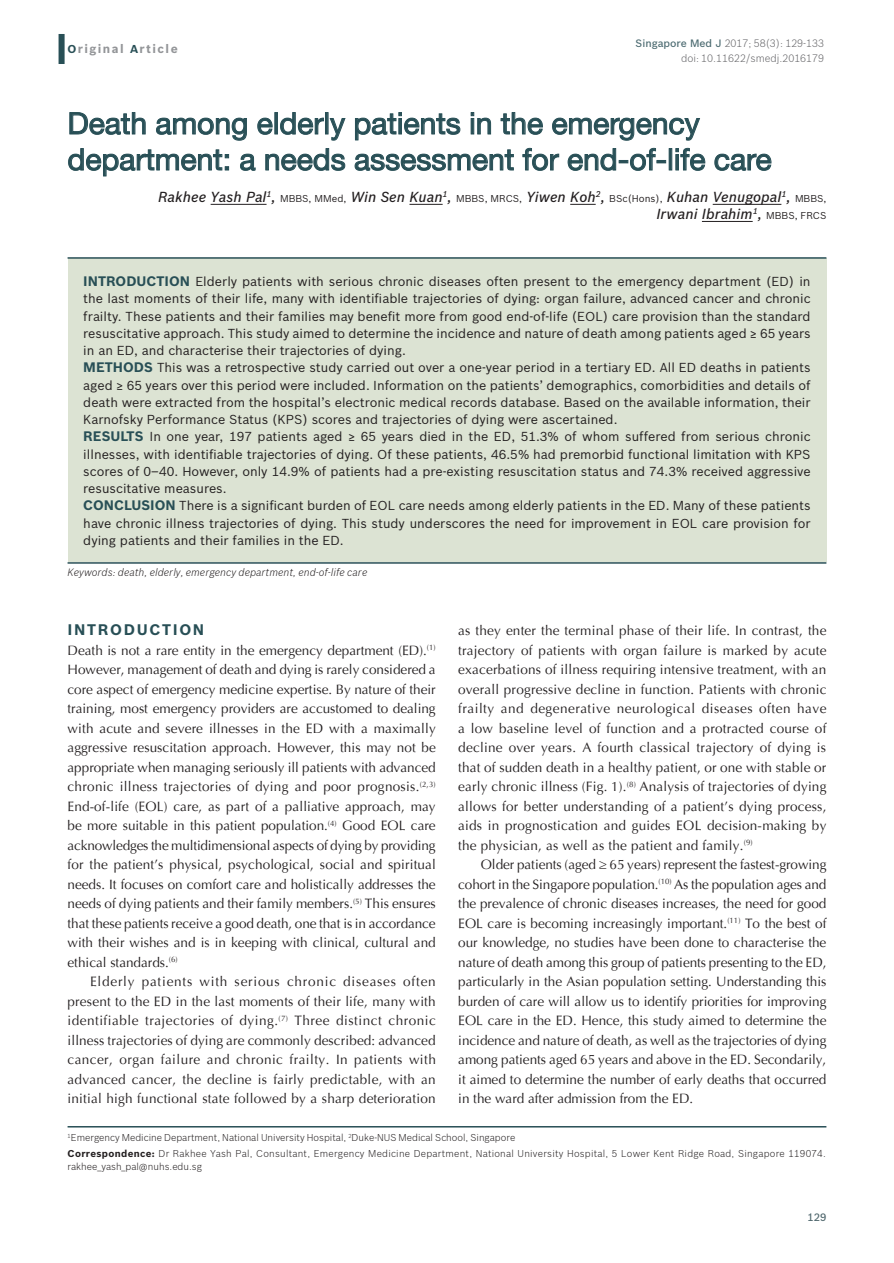
<style>
.page{position:relative;width:894px;height:1263px;background:#fff}
.page>*{position:absolute;margin:0;border:0;box-sizing:border-box;transform-origin:0 0}
.AT{font:30px/36px "Helvetica Neue";color:#284f56}
.t1{font:700 15px "Bosch Sans";letter-spacing:.11em;color:#284f56}
.AU{font:italic 500 14.25px/17.1px "Bosch Sans";color:#231f20;text-align:right}
.TX{font:13.5px/19.5px "Optima";letter-spacing:.015em;color:#231f20;text-align:justify}
.TXFL{font:13.5px/19.5px "Optima";color:#231f20;text-align:justify}
.ABS{font:12.75px/17.2px "Bosch Sans";color:#231f20;text-align:justify}
.AH{font:700 12px "Bosch Sans";letter-spacing:.12em;color:#939598}
.KWD{font:italic 300 10.5px "Bosch Sans";color:#231f20}
.DOI{font:300 10.5px/15px "Bosch Sans";color:#636366;text-align:right}
.FOLIO{font:500 10.5px "Bosch Sans";color:#4f676d}
.ADD{font:300 9.75px/13.5px "Bosch Sans";letter-spacing:.025em;color:#231f20}
.AFF{font:300 9.75px "Bosch Sans";color:#231f20}
.s1{font-size:11.25px;color:#284f56}
.s2{font-weight:500;color:#4b6a70}
.s3{font-weight:400;font-style:normal;font-size:9.75px}
.s4{font-weight:700;font-size:13.5px;color:#284f56}
.s5{font-weight:700}
</style>
<div class="page">
<div style="left:58px;top:34px;width:7px;height:30px;background:#284f56"></div>
<hr style="left:68px;top:1126px;width:758px;height:1px;background:#284f56">
<hr style="left:210px;top:204px;width:56px;height:1px;background:#231f20">
<hr style="left:409px;top:204px;width:33px;height:1px;background:#231f20">
<svg style="left:570px;top:204px;width:25px;height:1px"></svg>
<hr style="left:712px;top:204px;width:69px;height:1px;background:#231f20">
<hr style="left:701px;top:221px;width:51px;height:1px;background:#231f20">
<svg style="left:69px;top:112px;width:77px;height:23px"></svg>
<svg style="left:156px;top:117px;width:91px;height:24px"></svg>
<svg style="left:257px;top:117px;width:16px;height:18px"></svg>
<div style="left:274px;top:112px;width:4px;height:22px;border:1px solid #284f56"></div>
<svg style="left:280px;top:112px;width:66px;height:29px"></svg>
<svg style="left:355px;top:112px;width:105px;height:29px"></svg>
<svg style="left:470px;top:112px;width:21px;height:23px"></svg>
<svg style="left:500px;top:112px;width:43px;height:23px"></svg>
<svg style="left:552px;top:117px;width:148px;height:24px"></svg>
<svg style="left:68px;top:148px;width:161px;height:29px"></svg>
<svg style="left:240px;top:153px;width:16px;height:18px"></svg>
<svg style="left:265px;top:148px;width:80px;height:23px"></svg>
<svg style="left:354px;top:149px;width:160px;height:22px"></svg>
<svg style="left:522px;top:148px;width:37px;height:23px"></svg>
<svg style="left:567px;top:148px;width:98px;height:23px"></svg>
<div style="left:668px;top:148px;width:4px;height:22px;border:1px solid #284f56"></div>
<svg style="left:675px;top:148px;width:30px;height:23px"></svg>
<svg style="left:714px;top:153px;width:57px;height:18px"></svg>
<div style="left:68px;top:258px;width:758px;height:304px;background:#dce3d3"></div>
<hr style="left:68px;top:257px;width:758px;height:2px;background:#284f56">
<hr style="left:68px;top:562px;width:758px;height:1px;background:#284f56">
<p class="AH" style="left:68px;top:42px;width:112px"><span class="s1">O</span>riginal <span class="s1">A</span>rticle</p>
<p class="DOI" style="left:635px;top:35px;width:190px"><span class="s2">Singapore Med J</span> 2017; 58(3): 129-133 doi: 10.11622/smedj.2016179</p>
<p class="AT" style="left:68px;top:105px;width:705px">Death among elderly patients in the emergency department: a needs assessment for end-of-life care</p>
<p class="AU" style="left:158px;top:188px;width:669px">Rakhee Yash Pal<sup>1</sup>, <span class="s3">MBBS, MMed,</span> Win Sen Kuan<sup>1</sup>, <span class="s3">MBBS, MRCS,</span> Yiwen Koh<sup>2</sup>, <span class="s3">BSc(Hons),</span> Kuhan Venugopal<sup>1</sup>, <span class="s3">MBBS,<br></span>Irwani Ibrahim<sup>1</sup>, <span class="s3">MBBS, FRCS</span></p>
<p class="ABS" style="left:83px;top:273px;width:728px"><span class="s4">INTRODUCTION</span> Elderly patients with serious chronic diseases often present to the emergency department (ED) in the last moments of their life, many with identifiable trajectories of dying: organ failure, advanced cancer and chronic frailty. These patients and their families may benefit more from good end-of-life (EOL) care provision than the standard resuscitative approach. This study aimed to determine the incidence and nature of death among patients aged ≥ 65 years in an ED, and characterise their trajectories of dying.</p>
<p class="ABS" style="left:83px;top:359px;width:728px"><span class="s4">METHODS</span> This was a retrospective study carried out over a one-year period in a tertiary ED. All ED deaths in patients aged ≥ 65 years over this period were included. Information on the patients’ demographics, comorbidities and details of death were extracted from the hospital’s electronic medical records database. Based on the available information, their Karnofsky Performance Status (KPS) scores and trajectories of dying were ascertained.</p>
<p class="ABS" style="left:83px;top:428px;width:728px"><span class="s4">RESULTS</span> In one year, 197 patients aged ≥ 65 years died in the ED, 51.3% of whom suffered from serious chronic illnesses, with identifiable trajectories of dying. Of these patients, 46.5% had premorbid functional limitation with KPS scores of 0–40. However, only 14.9% of patients had a pre-existing resuscitation status and 74.3% received aggressive resuscitative measures.</p>
<p class="ABS" style="left:83px;top:497px;width:728px"><span class="s4">CONCLUSION</span> There is a significant burden of EOL care needs among elderly patients in the ED. Many of these patients have chronic illness trajectories of dying. This study underscores the need for improvement in EOL care provision for dying patients and their families in the ED.</p>
<p class="KWD" style="left:68px;top:565px;width:301px">Keywords: death, elderly, emergency department, end-of-life care</p>
<h1 class="t1" style="left:68px;top:620px;width:138px">INTRODUCTION</h1>
<p class="TXFL" style="left:68px;top:640px;width:369px">Death is not a rare entity in the emergency department (ED).<sup>(1)<br></sup>However, management of death and dying is rarely considered a core aspect of emergency medicine expertise. By nature of their training, most emergency providers are accustomed to dealing with acute and severe illnesses in the ED with a maximally aggressive resuscitation approach. However, this may not be appropriate when managing seriously ill patients with advanced chronic illness trajectories of dying and poor prognosis.<sup>(2,3)<br></sup>End-of-life (EOL) care, as part of a palliative approach, may be more suitable in this patient population.<sup>(4)</sup> Good EOL care acknowledges the multidimensional aspects of dying by providing for the patient’s physical, psychological, social and spiritual needs. It focuses on comfort care and holistically addresses the needs of dying patients and their family members.<sup>(5)</sup> This ensures that these patients receive a good death, one that is in accordance with their wishes and is in keeping with clinical, cultural and ethical standards.<sup>(6)</sup></p>
<p class="TX" style="left:68px;top:972px;width:369px;text-indent:22px">Elderly patients with serious chronic diseases often present to the ED in the last moments of their life, many with identifiable trajectories of dying.<sup>(7)</sup> Three distinct chronic illness trajectories of dying are commonly described: advanced cancer, organ failure and chronic frailty. In patients with advanced cancer, the decline is fairly predictable, with an initial high functional state followed by a sharp deterioration</p>
<p class="TX" style="left:458px;top:621px;width:369px">as they enter the terminal phase of their life. In contrast, the trajectory of patients with organ failure is marked by acute exacerbations of illness requiring intensive treatment, with an overall progressive decline in function. Patients with chronic frailty and degenerative neurological diseases often have a low baseline level of function and a protracted course of decline over years. A fourth classical trajectory of dying is that of sudden death in a healthy patient, or one with stable or early chronic illness (Fig. 1).<sup>(8)</sup> Analysis of trajectories of dying allows for better understanding of a patient’s dying process, aids in prognostication and guides EOL decision-making by the physician, as well as the patient and family.<sup>(9)</sup></p>
<p class="TX" style="left:458px;top:855px;width:369px;text-indent:22px">Older patients (aged ≥ 65 years) represent the fastest-growing cohort in the Singapore population.<sup>(10)</sup> As the population ages and the prevalence of chronic diseases increases, the need for good EOL care is becoming increasingly important.<sup>(11)</sup> To the best of our knowledge, no studies have been done to characterise the nature of death among this group of patients presenting to the ED, particularly in the Asian population setting. Understanding this burden of care will allow us to identify priorities for improving EOL care in the ED. Hence, this study aimed to determine the incidence and nature of death, as well as the trajectories of dying among patients aged 65 years and above in the ED. Secondarily, it aimed to determine the number of early deaths that occurred in the ward after admission from the ED.</p>
<p class="AFF" style="left:68px;top:1131px;width:449px"><sup>1</sup>Emergency Medicine Department, National University Hospital, <sup>2</sup>Duke-NUS Medical School, Singapore</p>
<p class="ADD" style="left:68px;top:1146px;width:759px"><span class="s5">Correspondence:</span> Dr Rakhee Yash Pal, Consultant, Emergency Medicine Department, National University Hospital, 5 Lower Kent Ridge Road, Singapore 119074. rakhee_yash_pal@nuhs.edu.sg</p>
<p class="FOLIO" style="left:807px;top:1211px;width:20px">129</p>
</div>
